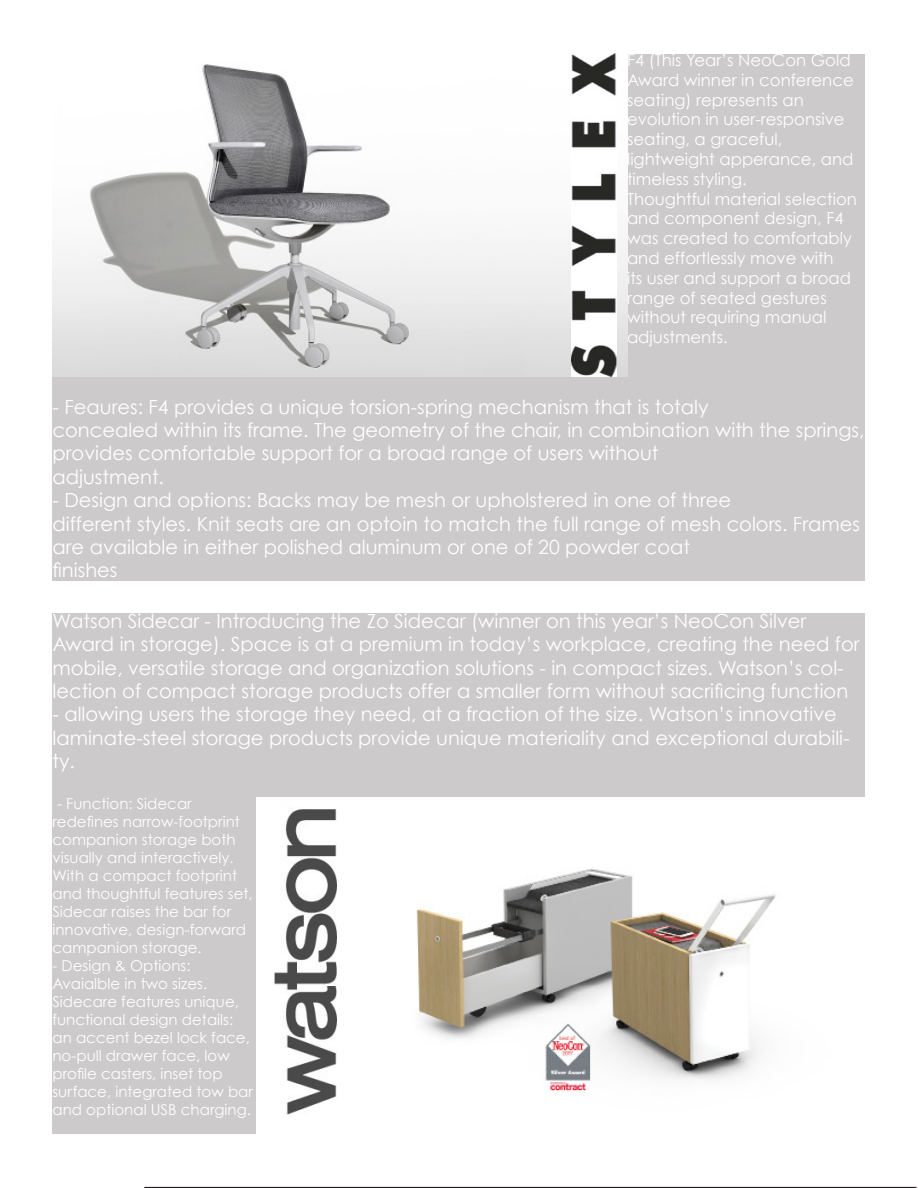
<style>
.page{position:relative;width:918px;height:1188px;background:#fff}
.page>*{position:absolute;margin:0;border:0;box-sizing:border-box;transform-origin:0 0}
.t1{font:19.5px/23.4px "Century Gothic";color:#fff}
.t2{font:16.5px/19.8px "Century Gothic";color:#fff}
.t3{font:15px/18px "Century Gothic";color:#fff}
</style>
<div class="page">
<hr style="left:144px;top:1187px;width:772px;height:1px;background:#231f20">
<div style="left:627px;top:54px;width:238px;height:321px;background:#cccacb"></div>
<div style="left:52px;top:375px;width:813px;height:206px;background:#cccacb"></div>
<div style="left:52px;top:796px;width:204px;height:338px;background:#cccacb"></div>
<img style="left:52px;top:64px;width:575px;height:313px">
<img style="left:274px;top:796px;width:62px;height:319px">
<img style="left:355px;top:796px;width:510px;height:297px">
<div style="left:52px;top:613px;width:813px;height:183px;background:#cccacb"></div>
<img style="left:571px;top:54px;width:46px;height:323px">
<p class="t2" style="left:627px;top:50px;width:231px">F4 (This Year’s NeoCon Gold<br>Award winner in conference seating) represents an evolution in user-responsive seating, a graceful, lightweight apperance, and timeless styling.<br>Thoughtful material selection and component design, F4 was created to comfortably and effortlessly move with<br>its user and support a broad range of seated gestures without requiring manual adjustments.</p>
<p class="t1" style="left:52px;top:394px;width:813px">- Feaures: F4 provides a unique torsion-spring mechanism that is totaly<br>concealed within its frame. The geometry of the chair, in combination with the springs, provides comfortable support for a broad range of users without<br>adjustment.</p>
<p class="t1" style="left:52px;top:488px;width:809px">- Design and options: Backs may be mesh or upholstered in one of three<br>different styles. Knit seats are an optoin to match the full range of mesh colors. Frames are available in either polished aluminum or one of 20 powder coat<br>finishes</p>
<p class="t1" style="left:52px;top:608px;width:809px">Watson Sidecar - Introducing the Zo Sidecar (winner on this year’s NeoCon Silver Award in storage). Space is at a premium in today’s workplace, creating the need for mobile, versatile storage and organization solutions - in compact sizes. Watson’s col&shy;lection of compact storage products offer a smaller form without sacrificing function</p>
<p class="t1" style="left:52px;top:702px;width:799px">- allowing users the storage they need, at a fraction of the size. Watson’s innovative laminate-steel storage products provide unique materiality and exceptional durabili&shy;ty.</p>
<p class="t3" style="left:52px;top:794px;width:202px;text-indent:5px">- Function: Sidecar redefines narrow-footprint companion storage both visually and interactively.<br>With a compact footprint and thoughtful features set,<br>Sidecar raises the bar for innovative, design-forward campanion storage.</p>
<p class="t3" style="left:52px;top:956px;width:202px">- Design &amp; Options:<br>Avaialble in two sizes.<br>Sidecare features unique, functional design details: an accent bezel lock face, no-pull drawer face, low profile casters, inset top surface, integrated tow bar and optional USB charging.</p>
</div>
